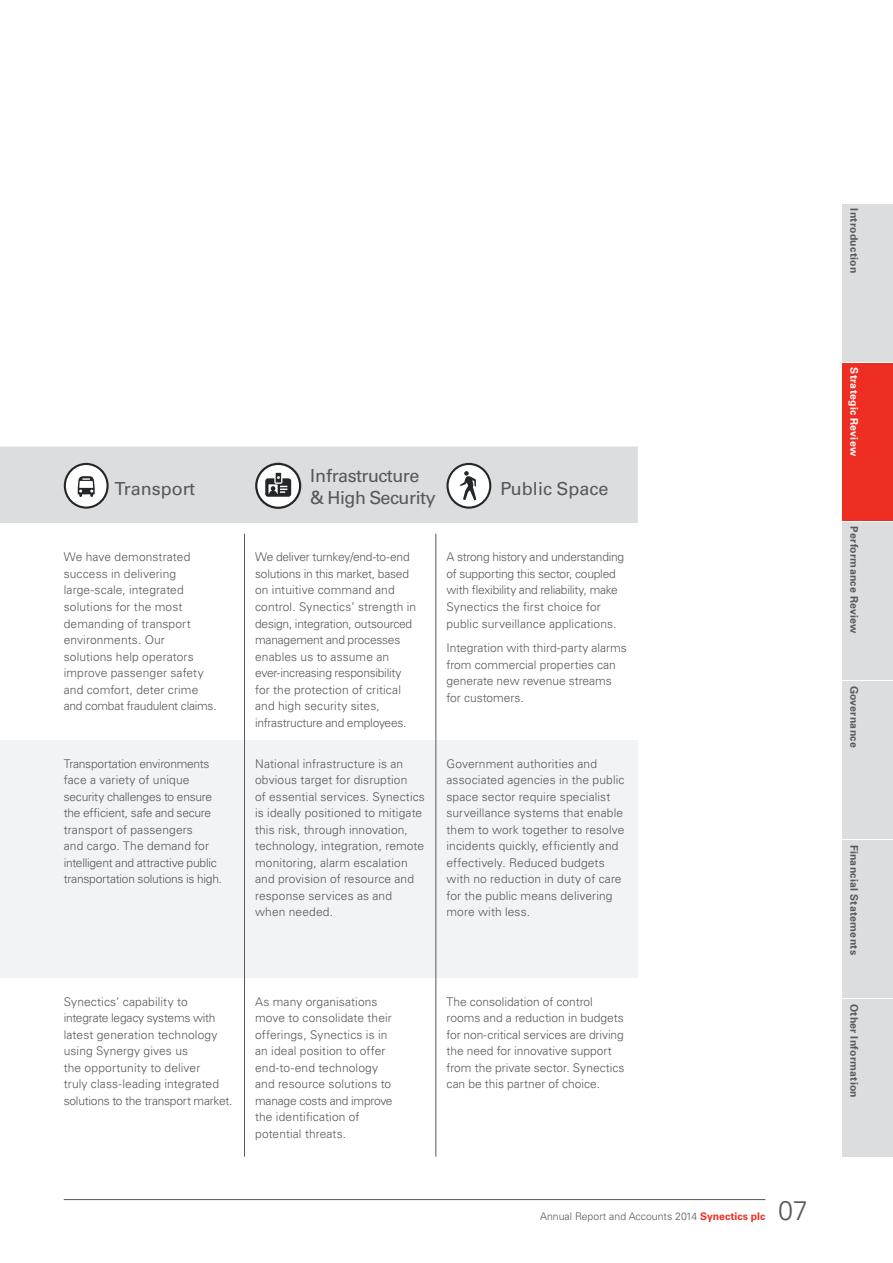
<style>
.page{position:relative;width:893px;height:1263px;background:#fff}
.page>*{position:absolute;margin:0;border:0;box-sizing:border-box;transform-origin:0 0}
.t1{font:300 27px "Univers LT Pro 45";color:#57585a}
.t2{font:18px/22.5px "Univers LT Pro 55 Roman";letter-spacing:-.025em;color:#57585a}
.t3{font:18px "Univers LT Pro 55 Roman";color:#57585a}
.t4{font:300 12px/16.5px "Univers LT Pro 45";letter-spacing:.005em;color:#57585a}
.t5{font:300 12px/16.5px "Univers LT Pro 45";letter-spacing:-.015em;color:#57585a}
.t6{font:300 12px/16.5px "Univers LT Pro 45";letter-spacing:-.02em;color:#57585a}
.t7{font:700 10.5px "Univers LT Pro 65";letter-spacing:.025em;color:#57585a}
.t8{font:300 10.5px "Univers LT Pro 45";color:#57585a}
.t9{font:700 10.5px "Univers LT Pro 65";letter-spacing:.025em;color:#fff}
.s1{font-family:"Univers LT Pro 65";font-weight:700;color:#ee2e22}
</style>
<div class="page">
<hr style="left:64px;top:1199px;width:701px;height:1px;background:#57585a">
<div style="left:842px;top:522px;width:51px;height:157px;background:#dcdddf"></div>
<div style="left:842px;top:681px;width:51px;height:157px;background:#dcdddf"></div>
<div style="left:842px;top:840px;width:51px;height:158px;background:#dcdddf"></div>
<div style="left:842px;top:999px;width:51px;height:158px;background:#dcdddf"></div>
<div style="left:842px;top:363px;width:51px;height:157px;background:#ee2e22"></div>
<div style="left:842px;top:204px;width:51px;height:157px;background:#dcdddf"></div>
<div style="left:0;top:446px;width:638px;height:77px;background:#dcdddf"></div>
<div style="left:0;top:740px;width:638px;height:238px;background:#f2f3f4"></div>
<hr style="left:244px;top:534px;width:1px;height:206px;background:#57585a">
<hr style="left:436px;top:534px;width:1px;height:206px;background:#57585a">
<hr style="left:244px;top:740px;width:1px;height:238px;background:#57585a">
<hr style="left:436px;top:740px;width:1px;height:238px;background:#57585a">
<hr style="left:244px;top:978px;width:1px;height:179px;background:#57585a">
<hr style="left:436px;top:978px;width:1px;height:179px;background:#57585a">
<div style="left:65px;top:464px;width:43px;height:44px;background:#fff;border-radius:50%"></div>
<div style="left:64px;top:463px;width:45px;height:46px;border:2px solid #242729;border-radius:50%"></div>
<svg style="left:78px;top:476px;width:17px;height:20px"></svg>
<svg style="left:255px;top:463px;width:46px;height:46px"></svg>
<div style="left:255px;top:463px;width:46px;height:46px;border:2px solid #242729;border-radius:50%"></div>
<svg style="left:265px;top:473px;width:26px;height:24px"></svg>
<div style="left:448px;top:464px;width:42px;height:44px;background:#fff;border-radius:50%"></div>
<div style="left:446px;top:463px;width:45px;height:46px;border:2px solid #242729;border-radius:50%"></div>
<svg style="left:460px;top:471px;width:16px;height:29px"></svg>
<h2 class="t3" style="left:114px;top:477px;width:82px">Transport</h2>
<h2 class="t2" style="left:310px;top:464px;width:127px">Infrastructure &amp; High Security</h2>
<h2 class="t3" style="left:500px;top:477px;width:110px">Public Space</h2>
<p class="t4" style="left:64px;top:549px;width:154px">We have demonstrated success in delivering large‑scale, integrated solutions for the most demanding of transport environments. Our solutions help operators improve passenger safety and comfort, deter crime and combat fraudulent claims.</p>
<p class="t5" style="left:255px;top:549px;width:163px">We deliver turnkey/end-to-end solutions in this market, based on intuitive command and control. Synectics’ strength in design, integration, outsourced management and processes enables us to assume an ever-increasing responsibility for the protection of critical and high security sites, infrastructure and employees.</p>
<p class="t5" style="left:446px;top:549px;width:179px">A strong history and understanding of supporting this sector, coupled with flexibility and reliability, make Synectics the first choice for public surveillance applications.</p>
<p class="t4" style="left:446px;top:640px;width:182px">Integration with third-party alarms from commercial properties can generate new revenue streams for customers.</p>
<p class="t6" style="left:64px;top:755px;width:160px">Transportation environments face a variety of unique security challenges to ensure the efficient, safe and secure transport of passengers<br>and cargo. The demand for intelligent and attractive public transportation solutions is high.</p>
<p class="t4" style="left:255px;top:755px;width:171px">National infrastructure is an obvious target for disruption<br>of essential services. Synectics is ideally positioned to mitigate this risk, through innovation, technology, integration, remote monitoring, alarm escalation and provision of resource and response services as and when needed.</p>
<p class="t4" style="left:446px;top:755px;width:180px">Government authorities and associated agencies in the public space sector require specialist surveillance systems that enable them to work together to resolve incidents quickly, efficiently and effectively. Reduced budgets with no reduction in duty of care for the public means delivering more with less.</p>
<p class="t4" style="left:64px;top:993px;width:170px">Synectics’ capability to integrate legacy systems with latest generation technology using Synergy gives us<br>the opportunity to deliver<br>truly class-leading integrated solutions to the transport market.</p>
<p class="t4" style="left:255px;top:993px;width:139px">As many organisations move to consolidate their offerings, Synectics is in an ideal position to offer end‑to-end technology and resource solutions to manage costs and improve the identification of potential threats.</p>
<p class="t4" style="left:446px;top:993px;width:179px">The consolidation of control rooms and a reduction in budgets for non-critical services are driving the need for innovative support from the private sector. Synectics can be this partner of choice.</p>
<p class="t8" style="left:540px;top:1210px;width:227px">Annual Report and Accounts 2014 <span class="s1">Synectics plc</span></p>
<h1 class="t1" style="left:778px;top:1194px;width:31px">07</h1>
<p class="t7" style="left:860px;top:208px;width:67px;rotate:90deg">Introduction</p>
<p class="t9" style="left:860px;top:367px;width:90px;rotate:90deg">Strategic Review</p>
<p class="t7" style="left:860px;top:526px;width:109px;rotate:90deg">Performance Review</p>
<p class="t7" style="left:860px;top:685px;width:64px;rotate:90deg">Governance</p>
<p class="t7" style="left:860px;top:844px;width:112px;rotate:90deg">Financial Statements</p>
<p class="t7" style="left:860px;top:1003px;width:96px;rotate:90deg">Other Information</p>
</div>
